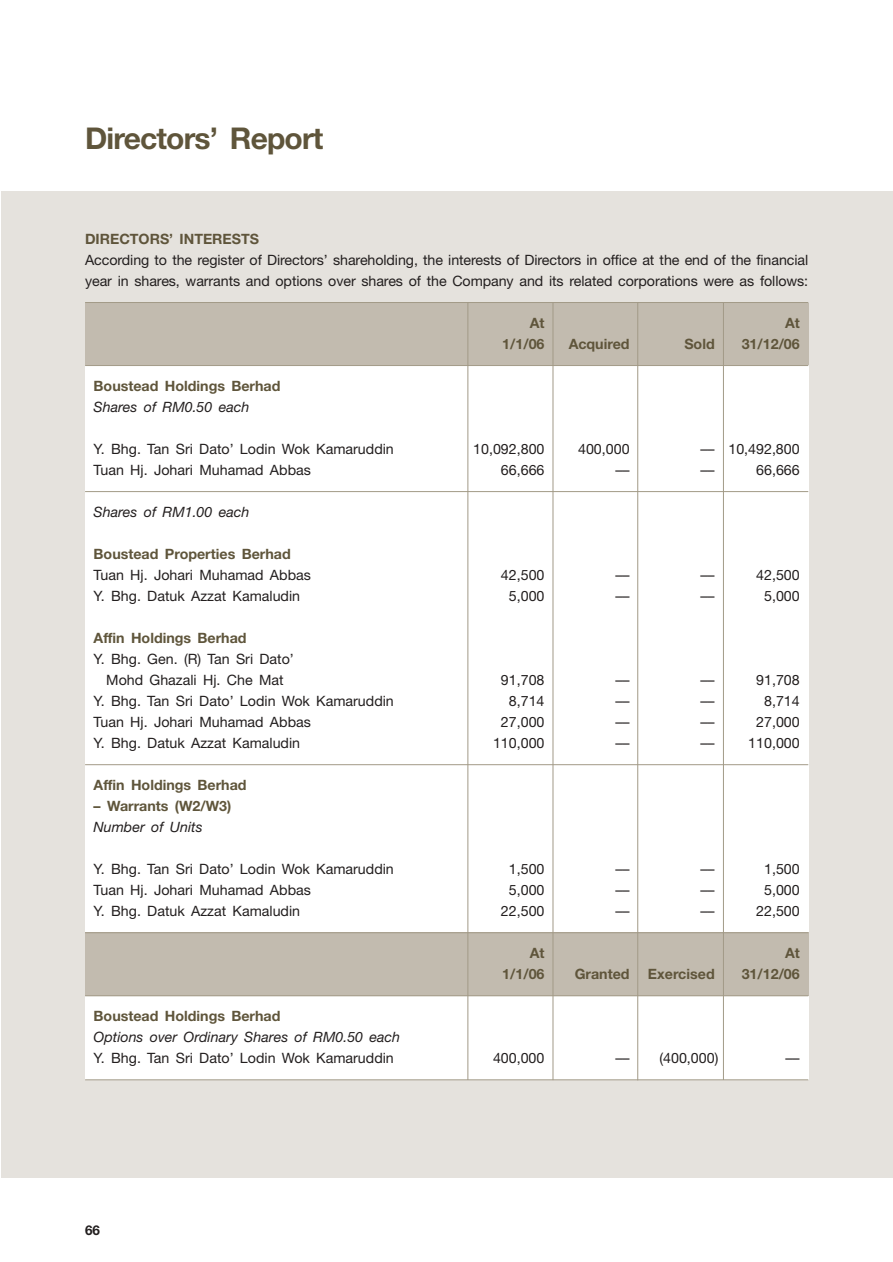
<style>
.page{position:relative;width:893px;height:1262px;background:#fff}
.page>*{position:absolute;margin:0;border:0;box-sizing:border-box;transform-origin:0 0}
.t1{font:700 30px "Helvetica Neue";letter-spacing:-.03em;color:#5f553b}
.t2{font:14.25px/21px "Helvetica Neue";color:#231f1f}
.t3{font:700 14.25px "Helvetica Neue";color:#5f553b}
.t4{font:italic 14.25px "Helvetica Neue";color:#231f1f}
.t5{font:700 13.5px "Helvetica Neue";color:#231f1f}
</style>
<div class="page">
<div style="left:1px;top:191px;width:891px;height:987px;background:#e5e2dd"></div>
<div style="left:85px;top:303px;width:723px;height:63px;background:#c2bbaf"></div>
<div style="left:85px;top:366px;width:723px;height:713px;background:#fff"></div>
<div style="left:85px;top:932px;width:723px;height:63px;background:#c2bbaf"></div>
<hr style="left:85px;top:302px;width:723px;height:1px;background:#a29a87">
<hr style="left:85px;top:365px;width:723px;height:1px;background:#a29a87">
<hr style="left:85px;top:491px;width:723px;height:1px;background:#a29a87">
<hr style="left:85px;top:764px;width:723px;height:1px;background:#a29a87">
<hr style="left:85px;top:932px;width:723px;height:1px;background:#a29a87">
<hr style="left:85px;top:995px;width:723px;height:1px;background:#a29a87">
<hr style="left:85px;top:1079px;width:723px;height:1px;background:#a29a87">
<hr style="left:637px;top:302px;width:1px;height:778px;background:#a29a87">
<hr style="left:552px;top:303px;width:1px;height:777px;background:#a29a87">
<hr style="left:467px;top:302px;width:1px;height:778px;background:#a29a87">
<hr style="left:723px;top:303px;width:1px;height:777px;background:#a29a87">
<h1 class="t1" style="left:85px;top:128px;width:240px">Directors’ Report</h1>
<p class="t3" style="left:85px;top:234px;width:175px">DIRECTORS’ INTERESTS</p>
<p class="t2" style="left:85px;top:251px;width:724px">According to the register of Directors’ shareholding, the interests of Directors in office at the end of the financial year in shares, warrants and options over shares of the Company and its related corporations were as follows:</p>
<p class="t3" style="left:529px;top:318px;width:16px">At</p>
<p class="t3" style="left:785px;top:318px;width:16px">At</p>
<p class="t3" style="left:502px;top:339px;width:44px">1/1/06</p>
<p class="t3" style="left:568px;top:339px;width:62px">Acquired</p>
<p class="t3" style="left:684px;top:339px;width:32px">Sold</p>
<p class="t3" style="left:741px;top:339px;width:60px">31/12/06</p>
<p class="t3" style="left:94px;top:381px;width:188px">Boustead Holdings Berhad</p>
<p class="t4" style="left:94px;top:402px;width:157px">Shares of RM0.50 each</p>
<p class="t2" style="left:94px;top:440px;width:302px">Y. Bhg. Tan Sri Dato’ Lodin Wok Kamaruddin</p>
<p class="t2" style="left:473px;top:440px;width:73px">10,092,800</p>
<p class="t2" style="left:578px;top:440px;width:53px">400,000</p>
<p class="t2" style="left:700px;top:440px;width:101px">–– 10,492,800</p>
<p class="t2" style="left:94px;top:461px;width:219px">Tuan Hj. Johari Muhamad Abbas</p>
<p class="t2" style="left:501px;top:461px;width:45px">66,666</p>
<p class="t2" style="left:615px;top:461px;width:16px">––</p>
<p class="t2" style="left:700px;top:461px;width:16px">––</p>
<p class="t2" style="left:756px;top:461px;width:45px">66,666</p>
<p class="t4" style="left:94px;top:507px;width:157px">Shares of RM1.00 each</p>
<p class="t3" style="left:94px;top:549px;width:199px">Boustead Properties Berhad</p>
<p class="t2" style="left:94px;top:566px;width:219px">Tuan Hj. Johari Muhamad Abbas</p>
<p class="t2" style="left:501px;top:566px;width:45px">42,500</p>
<p class="t2" style="left:615px;top:566px;width:16px">––</p>
<p class="t2" style="left:700px;top:566px;width:16px">––</p>
<p class="t2" style="left:756px;top:566px;width:45px">42,500</p>
<p class="t2" style="left:94px;top:587px;width:208px">Y. Bhg. Datuk Azzat Kamaludin</p>
<p class="t2" style="left:509px;top:587px;width:37px">5,000</p>
<p class="t2" style="left:615px;top:587px;width:16px">––</p>
<p class="t2" style="left:700px;top:587px;width:16px">––</p>
<p class="t2" style="left:764px;top:587px;width:37px">5,000</p>
<p class="t3" style="left:94px;top:633px;width:154px">Affin Holdings Berhad</p>
<p class="t2" style="left:94px;top:650px;width:202px;text-align:center">Y. Bhg. Gen. (R) Tan Sri Dato’<br>Mohd Ghazali Hj. Che Mat</p>
<p class="t2" style="left:501px;top:671px;width:45px">91,708</p>
<p class="t2" style="left:615px;top:671px;width:16px">––</p>
<p class="t2" style="left:700px;top:671px;width:16px">––</p>
<p class="t2" style="left:756px;top:671px;width:45px">91,708</p>
<p class="t2" style="left:94px;top:692px;width:302px">Y. Bhg. Tan Sri Dato’ Lodin Wok Kamaruddin</p>
<p class="t2" style="left:509px;top:692px;width:37px">8,714</p>
<p class="t2" style="left:615px;top:692px;width:16px">––</p>
<p class="t2" style="left:700px;top:692px;width:16px">––</p>
<p class="t2" style="left:764px;top:692px;width:37px">8,714</p>
<p class="t2" style="left:94px;top:713px;width:219px">Tuan Hj. Johari Muhamad Abbas</p>
<p class="t2" style="left:501px;top:713px;width:45px">27,000</p>
<p class="t2" style="left:615px;top:713px;width:16px">––</p>
<p class="t2" style="left:700px;top:713px;width:16px">––</p>
<p class="t2" style="left:756px;top:713px;width:45px">27,000</p>
<p class="t2" style="left:94px;top:734px;width:208px">Y. Bhg. Datuk Azzat Kamaludin</p>
<p class="t2" style="left:493px;top:734px;width:53px">110,000</p>
<p class="t2" style="left:615px;top:734px;width:16px">––</p>
<p class="t2" style="left:700px;top:734px;width:16px">––</p>
<p class="t2" style="left:748px;top:734px;width:53px">110,000</p>
<p class="t3" style="left:94px;top:780px;width:154px">Affin Holdings Berhad</p>
<p class="t3" style="left:94px;top:801px;width:139px">– Warrants (W2/W3)</p>
<p class="t4" style="left:94px;top:822px;width:110px">Number of Units</p>
<p class="t2" style="left:94px;top:860px;width:302px">Y. Bhg. Tan Sri Dato’ Lodin Wok Kamaruddin</p>
<p class="t2" style="left:509px;top:860px;width:37px">1,500</p>
<p class="t2" style="left:615px;top:860px;width:16px">––</p>
<p class="t2" style="left:700px;top:860px;width:16px">––</p>
<p class="t2" style="left:764px;top:860px;width:37px">1,500</p>
<p class="t2" style="left:94px;top:881px;width:219px">Tuan Hj. Johari Muhamad Abbas</p>
<p class="t2" style="left:509px;top:881px;width:37px">5,000</p>
<p class="t2" style="left:615px;top:881px;width:16px">––</p>
<p class="t2" style="left:700px;top:881px;width:16px">––</p>
<p class="t2" style="left:764px;top:881px;width:37px">5,000</p>
<p class="t2" style="left:94px;top:902px;width:208px">Y. Bhg. Datuk Azzat Kamaludin</p>
<p class="t2" style="left:501px;top:902px;width:45px">22,500</p>
<p class="t2" style="left:615px;top:902px;width:16px">––</p>
<p class="t2" style="left:700px;top:902px;width:16px">––</p>
<p class="t2" style="left:756px;top:902px;width:45px">22,500</p>
<p class="t3" style="left:529px;top:948px;width:16px">At</p>
<p class="t3" style="left:785px;top:948px;width:16px">At</p>
<p class="t3" style="left:502px;top:969px;width:44px">1/1/06</p>
<p class="t3" style="left:574px;top:969px;width:56px">Granted</p>
<p class="t3" style="left:648px;top:969px;width:68px">Exercised</p>
<p class="t3" style="left:741px;top:969px;width:60px">31/12/06</p>
<p class="t3" style="left:94px;top:1011px;width:188px">Boustead Holdings Berhad</p>
<p class="t4" style="left:94px;top:1032px;width:308px">Options over Ordinary Shares of RM0.50 each</p>
<p class="t2" style="left:94px;top:1049px;width:302px">Y. Bhg. Tan Sri Dato’ Lodin Wok Kamaruddin</p>
<p class="t2" style="left:493px;top:1049px;width:53px">400,000</p>
<p class="t2" style="left:615px;top:1049px;width:16px">––</p>
<p class="t2" style="left:659px;top:1049px;width:60px">(400,000)</p>
<p class="t2" style="left:785px;top:1049px;width:16px">––</p>
<p class="t5" style="left:85px;top:1225px;width:17px">66</p>
</div>
